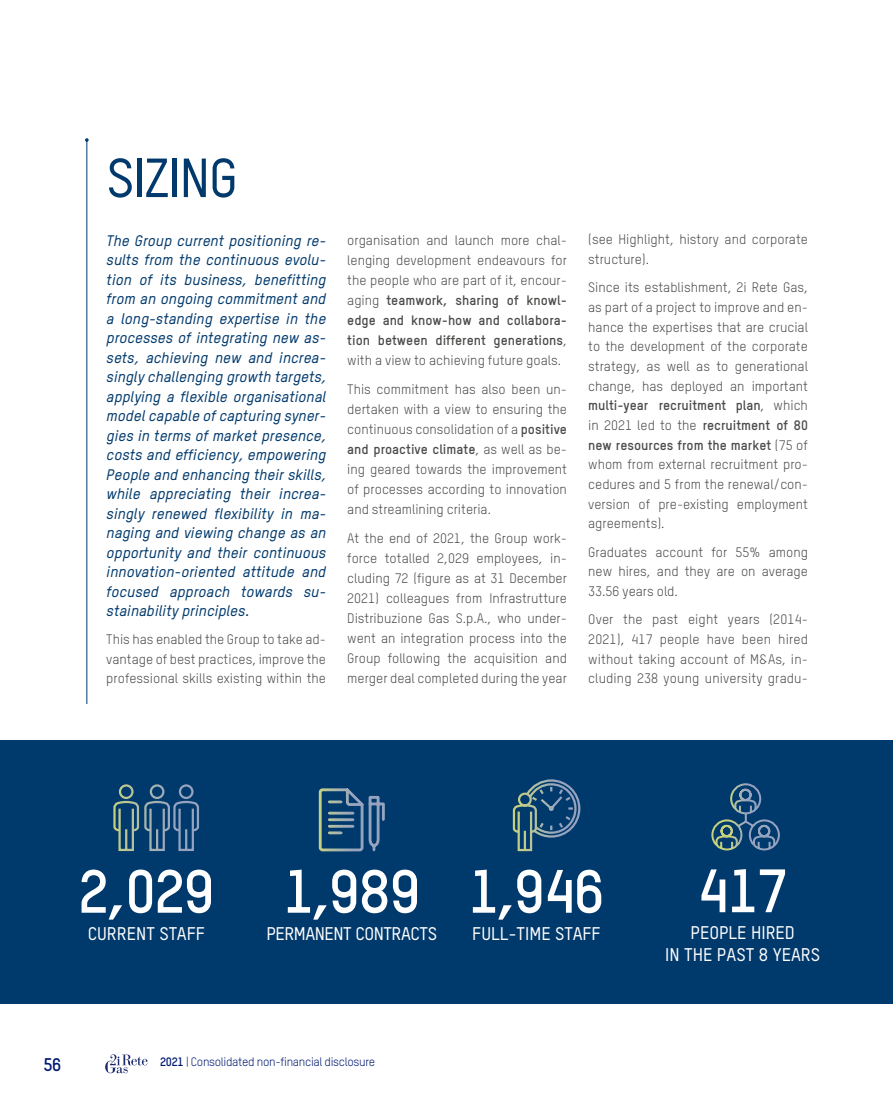
<style>
.page{position:relative;width:893px;height:1106px;background:#fff}
.page>*{position:absolute;margin:0;border:0;box-sizing:border-box;transform-origin:0 0}
.t1{font:700 60px "TSTARPRO";letter-spacing:-.025em;color:#fff}
.t2{font:500 54px "TSTARPRO";letter-spacing:-.025em;color:#00396c}
.t3{font:500 18px/21.6px "TSTARPRO";color:#fff;text-align:center}
.t4{font:500 18px "TSTARPRO";letter-spacing:-.025em;color:#fff}
.t5{font:700 18px "TSTARPRO";color:#001a71}
.t6{font:italic 500 15px/19.5px "TSTARPRO";color:#00396c;text-align:justify}
.t7{font:13.5px/20.1px "TSTARPRO";color:#4a4a49;text-align:justify}
.t8{font:12px "TSTARPRO";letter-spacing:-.025em;color:#001a71}
.s1{font-weight:700}
</style>
<div class="page">
<svg style="left:105px;top:1054px;width:43px;height:19px"></svg>
<hr style="left:87px;top:140px;width:1px;height:564px;background:#00396c">
<svg style="left:85px;top:138px;width:4px;height:4px"></svg>
<div style="left:0;top:740px;width:893px;height:263px;background:#00396c"></div>
<svg style="left:113px;top:784px;width:86px;height:67px"></svg>
<svg style="left:711px;top:783px;width:69px;height:68px"></svg>
<svg style="left:512px;top:779px;width:69px;height:73px"></svg>
<svg style="left:318px;top:788px;width:67px;height:64px"></svg>
<h2 class="t2" style="left:106px;top:145px;width:133px">SIZING</h2>
<p class="t6" style="left:106px;top:230px;width:221px">The Group current positioning re&shy;sults from the continuous evolu&shy;tion of its business, benefitting from an ongoing commitment and a long-standing expertise in the processes of integrating new as&shy;sets, achieving new and increa&shy;singly challenging growth targets, applying a flexible organisational model capable of capturing syner&shy;gies in terms of market presence, costs and efficiency, empowering People and enhancing their skills, while appreciating their increa&shy;singly renewed flexibility in ma&shy;naging and viewing change as an opportunity and their continuous innovation-oriented attitude and focused approach towards su&shy;stainability principles.</p>
<p class="t7" style="left:106px;top:629px;width:221px;line-height:19.5px">This has enabled the Group to take ad&shy;vantage of best practices, improve the professional skills existing within the</p>
<p class="t7" style="left:347px;top:229px;width:221px">organisation and launch more chal&shy;lenging development endeavours for the people who are part of it, encour&shy;aging <span class="s1">teamwork, sharing of knowl&shy;edge and know-how and collabora&shy;tion between different generations</span>, with a view to achieving future goals.</p>
<p class="t7" style="left:347px;top:378px;width:221px">This commitment has also been un&shy;dertaken with a view to ensuring the continuous consolidation of a <span class="s1">positive and proactive climate</span>, as well as be&shy;ing geared towards the improvement of processes according to innovation and streamlining criteria.</p>
<p class="t7" style="left:347px;top:527px;width:221px">At the end of 2021, the Group work&shy;force totalled 2,029 employees, in&shy;cluding 72 (figure as at 31 December 2021) colleagues from Infrastrutture Distribuzione Gas S.p.A., who under&shy;went an integration process into the Group following the acquisition and merger deal completed during the year</p>
<p class="t7" style="left:588px;top:230px;width:221px;line-height:19.6px">(see Highlight, history and corporate structure).</p>
<p class="t7" style="left:588px;top:277px;width:221px;line-height:19.6px">Since its establishment, 2i Rete Gas, as part of a project to improve and en&shy;hance the expertises that are crucial to the development of the corporate strategy, as well as to generational change, has deployed an important <span class="s1">multi-year recruitment plan</span>, which in 2021 led to the <span class="s1">recruitment of 80 new resources from the market</span> (75 of whom from external recruitment pro&shy;cedures and 5 from the renewal/con&shy;version of pre-existing employment agreements).</p>
<p class="t7" style="left:588px;top:542px;width:221px;line-height:19.6px">Graduates account for 55% among new hires, and they are on average 33.56 years old.</p>
<p class="t7" style="left:588px;top:609px;width:221px;line-height:19.6px">Over the past eight years (2014- 2021), 417 people have been hired without taking account of M&amp;As, in&shy;cluding 238 young university gradu-</p>
<h1 class="t1" style="left:78px;top:853px;width:137px">2,029</h1>
<h3 class="t3" style="left:88px;top:922px;width:119px">CURRENT STAFF</h3>
<h1 class="t1" style="left:283px;top:853px;width:139px">1,989</h1>
<h3 class="t4" style="left:266px;top:922px;width:172px">PERMANENT CONTRACTS</h3>
<h1 class="t1" style="left:468px;top:853px;width:138px">1,946</h1>
<h3 class="t3" style="left:472px;top:922px;width:130px">FULL-TIME STAFF</h3>
<h3 class="t5" style="left:43px;top:1053px;width:19px">56</h3>
<p class="t8" style="left:160px;top:1054px;width:217px"><span class="s1">2021</span> | Consolidated non-financial disclosure</p>
<h1 class="t1" style="left:698px;top:853px;width:92px">417</h1>
<h3 class="t3" style="left:665px;top:921px;width:157px">PEOPLE HIRED<br>IN THE PAST 8 YEARS</h3>
</div>
